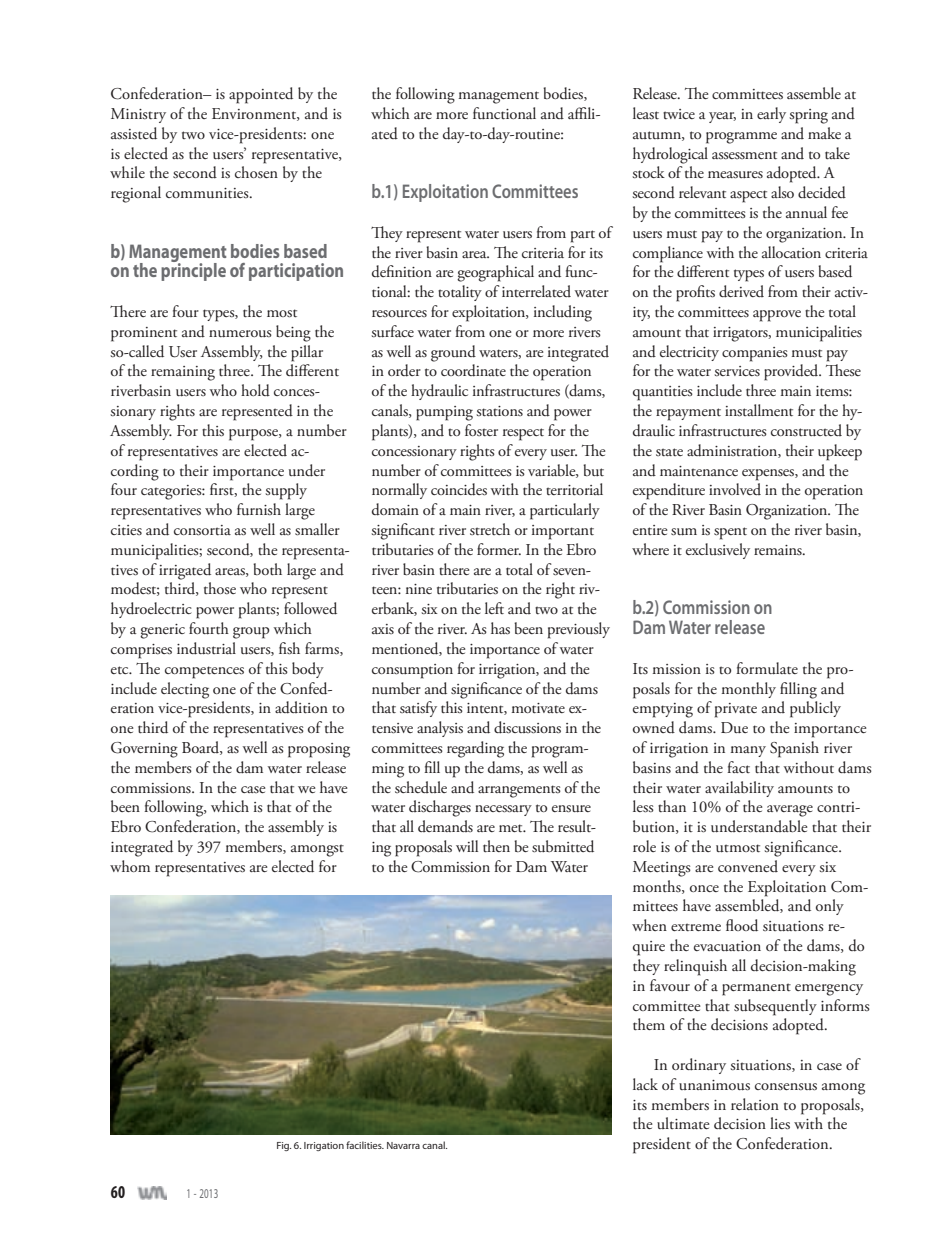
<style>
.page{position:relative;width:936px;height:1234px;background:#fff}
.page>*{position:absolute;margin:0;border:0;box-sizing:border-box;transform-origin:0 0}
.t1{font:600 19.8px/19.8px "Myriad Pro";color:#6c6d70;scale:.83 1}
.t2{font:700 19.8px/19.8px "Myriad Pro";color:#6c6d70;scale:.83 1}
.t3{font:700 condensed 18.15px "Myriad Pro";color:#231f20;scale:.91 1}
.t4{font:16.5px/19.8px "Adobe Garamond Pro";letter-spacing:-.015em;color:#231f20}
.t5{font:13.5px "Myriad Pro";color:#6c6d70;scale:.67 1}
.t6{font:10.5px "Myriad Pro";color:#231f20}
</style>
<div class="page">
<img style="left:111px;top:895px;width:500px;height:238px">
<img style="left:138px;top:1186px;width:28px;height:12px">
<p class="t4" style="left:111px;top:84px;width:233px">Confederation– is appointed by the Ministry of the Environment, and is assisted by two vice-presidents: one is elected as the users’ representative, while the second is chosen by the regional communities.</p>
<p class="t2" style="left:111px;top:240px;width:283px">b) Management bodies based on the principle of participation</p>
<p class="t4" style="left:111px;top:302px;width:241px">There are four types, the most prominent and numerous being the so-called User Assembly, the pillar<br>of the remaining three. The different riverbasin users who hold conces&shy;sionary rights are represented in the Assembly. For this purpose, a number of representatives are elected ac&shy;cording to their importance under four categories: first, the supply representatives who furnish large cities and consortia as well as smaller municipalities; second, the representa&shy;tives of irrigated areas, both large and modest; third, those who represent hydroelectric power plants; followed by a generic fourth group which comprises industrial users, fish farms, etc. The competences of this body include electing one of the Confed&shy;eration vice-presidents, in addition to one third of the representatives of the Governing Board, as well as proposing the members of the dam water release commissions. In the case that we have been following, which is that of the Ebro Confederation, the assembly is integrated by 397 members, amongst whom representatives are elected for</p>
<p class="t4" style="left:371px;top:84px;width:231px">the following management bodies, which are more functional and affili&shy;ated to the day-to-day-routine:</p>
<p class="t1" style="left:371px;top:181px;width:251px">b.1) Exploitation Committees</p>
<p class="t4" style="left:371px;top:223px;width:241px">They represent water users from part of the river basin area. The criteria for its definition are geographical and func&shy;tional: the totality of interrelated water resources for exploitation, including surface water from one or more rivers as well as ground waters, are integrated in order to coordinate the operation<br>of the hydraulic infrastructures (dams, canals, pumping stations and power plants), and to foster respect for the concessionary rights of every user. The number of committees is variable, but normally coincides with the territorial domain of a main river, a particularly significant river stretch or important tributaries of the former. In the Ebro river basin there are a total of seven&shy;teen: nine tributaries on the right riv&shy;erbank, six on the left and two at the axis of the river. As has been previously mentioned, the importance of water consumption for irrigation, and the number and significance of the dams that satisfy this intent, motivate ex&shy;tensive analysis and discussions in the committees regarding the program&shy;ming to fill up the dams, as well as<br>the schedule and arrangements of the water discharges necessary to ensure that all demands are met. The result&shy;ing proposals will then be submitted to the Commission for Dam Water</p>
<p class="t3" style="left:111px;top:1180px;width:17px">60</p>
<p class="t5" style="left:186px;top:1185px;width:49px">1 - 2013</p>
<p class="t6" style="left:276px;top:1138px;width:173px">Fig. 6. Irrigation facilities. Navarra canal.</p>
<p class="t4" style="left:632px;top:84px;width:237px">Release. The committees assemble at least twice a year, in early spring and autumn, to programme and make a hydrological assessment and to take stock of the measures adopted. A second relevant aspect also decided<br>by the committees is the annual fee users must pay to the organization. In compliance with the allocation criteria for the different types of users based on the profits derived from their activ&shy;ity, the committees approve the total amount that irrigators, municipalities and electricity companies must pay for the water services provided. These quantities include three main items: the repayment installment for the hy&shy;draulic infrastructures constructed by the state administration, their upkeep and maintenance expenses, and the expenditure involved in the operation of the River Basin Organization. The entire sum is spent on the river basin, where it exclusively remains.</p>
<p class="t1" style="left:632px;top:597px;width:170px">b.2) Commission on<br>Dam Water release</p>
<p class="t4" style="left:632px;top:659px;width:241px">Its mission is to formulate the pro&shy;posals for the monthly filling and emptying of private and publicly owned dams. Due to the importance of irrigation in many Spanish river basins and the fact that without dams their water availability amounts to less than 10% of the average contri&shy;bution, it is understandable that their role is of the utmost significance.<br>Meetings are convened every six months, once the Exploitation Com&shy;mittees have assembled, and only when extreme flood situations re&shy;quire the evacuation of the dams, do they relinquish all decision-making in favour of a permanent emergency committee that subsequently informs them of the decisions adopted.</p>
<p class="t4" style="left:632px;top:1055px;width:234px;text-indent:21px">In ordinary situations, in case of lack of unanimous consensus among its members in relation to proposals, the ultimate decision lies with the president of the Confederation.</p>
</div>
